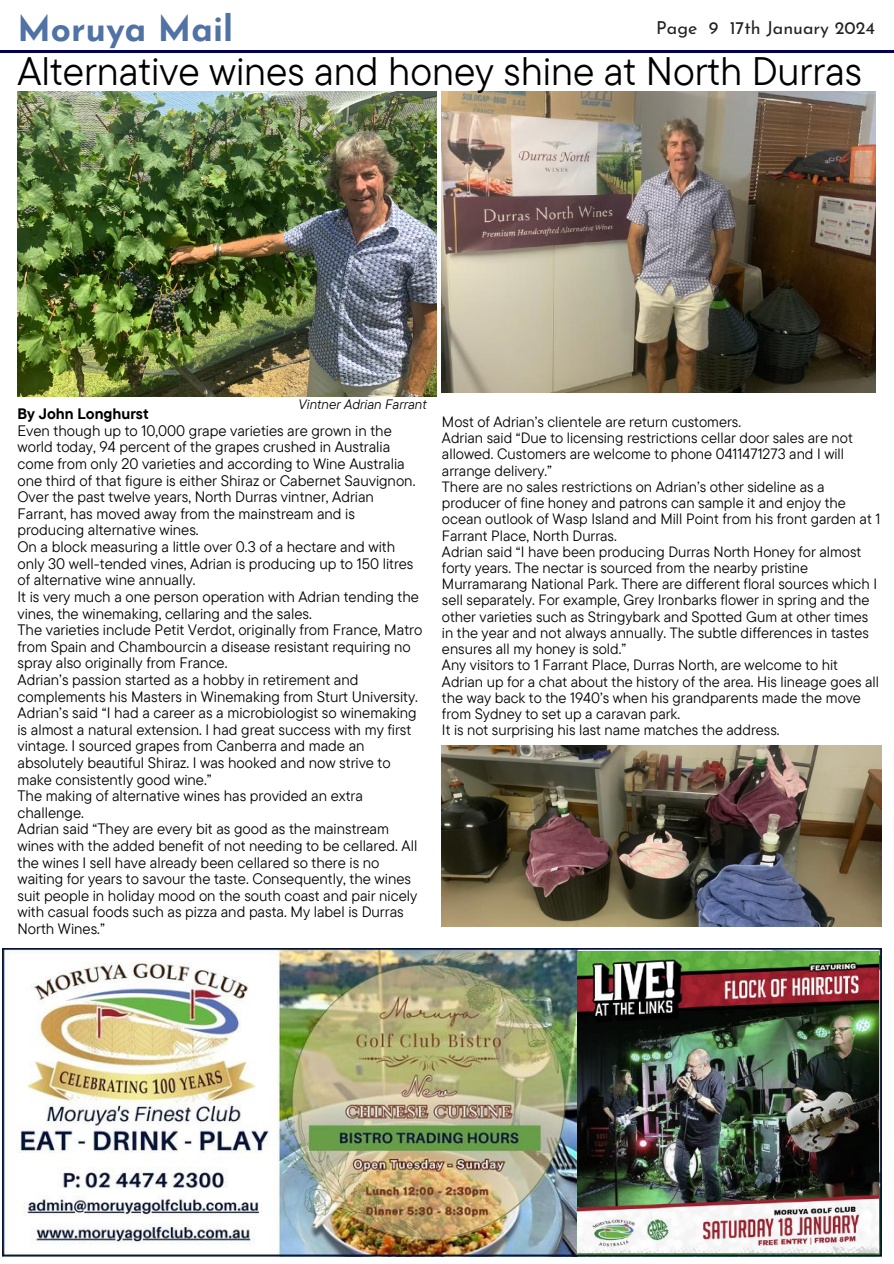
<style>
.page{position:relative;width:894px;height:1264px;background:#fff}
.page>*{position:absolute;margin:0;border:0;box-sizing:border-box;transform-origin:0 0}
.t1{font:39.6px "TT Commons Pro";color:#000}
.t2{font:700 35.25px "Josefin Sans";color:#5072a4}
.t3{font:17.85px "Josefin Sans";color:#222}
.t4{font:15.15px/16.6px "TT Commons Pro";color:#000}
.t5{font:700 15.15px "TT Commons Pro";color:#000}
.t6{font:14.85px/16.2px "TT Commons Pro";color:#000}
.t7{font:italic 13.65px "TT Commons Pro";color:#000}
</style>
<div class="page">
<hr style="left:0;top:50px;width:893px;height:2px;background:#000259">
<img style="left:3px;top:948px;width:878px;height:307px">
<img style="left:577px;top:951px;width:301px;height:301px">
<img style="left:18px;top:92px;width:418px;height:305px">
<img style="left:442px;top:92px;width:433px;height:300px">
<img style="left:442px;top:745px;width:438px;height:181px">
<h2 class="t2" style="left:17px;top:14px;width:217px">Moruya Mail</h2>
<p class="t3" style="left:656px;top:21px;width:220px">Page 9 17th January 2024</p>
<h1 class="t1" style="left:17px;top:46px;width:845px">Alternative wines and honey shine at North Durras</h1>
<p class="t7" style="left:298px;top:395px;width:130px">Vintner Adrian Farrant</p>
<p class="t5" style="left:17px;top:404px;width:133px">By John Longhurst</p>
<p class="t4" style="left:17px;top:422px;width:406px">Even though up to 10,000 grape varieties are grown in the world today, 94 percent of the grapes crushed in Australia come from only 20 varieties and according to Wine Australia one third of that figure is either Shiraz or Cabernet Sauvignon.<br>Over the past twelve years, North Durras vintner, Adrian Farrant, has moved away from the mainstream and is producing alternative wines.<br>On a block measuring a little over 0.3 of a hectare and with only 30 well-tended vines, Adrian is producing up to 150 litres of alternative wine annually.<br>It is very much a one person operation with Adrian tending the vines, the winemaking, cellaring and the sales.<br>The varieties include Petit Verdot, originally from France, Matro from Spain and Chambourcin a disease resistant requiring no spray also originally from France.<br>Adrian’s passion started as a hobby in retirement and complements his Masters in Winemaking from Sturt University.<br>Adrian’s said “I had a career as a microbiologist so winemaking is almost a natural extension. I had great success with my first vintage. I sourced grapes from Canberra and made an absolutely beautiful Shiraz. I was hooked and now strive to make consistently good wine.”<br>The making of alternative wines has provided an extra challenge.<br>Adrian said “They are every bit as good as the mainstream wines with the added benefit of not needing to be cellared. All the wines I sell have already been cellared so there is no waiting for years to savour the taste. Consequently, the wines suit people in holiday mood on the south coast and pair nicely with casual foods such as pizza and pasta. My label is Durras North Wines.”</p>
<p class="t6" style="left:442px;top:413px;width:439px">Most of Adrian’s clientele are return customers.<br>Adrian said “Due to licensing restrictions cellar door sales are not allowed. Customers are welcome to phone 0411471273 and I will arrange delivery.”<br>There are no sales restrictions on Adrian’s other sideline as a producer of fine honey and patrons can sample it and enjoy the ocean outlook of Wasp Island and Mill Point from his front garden at 1<br>Farrant Place, North Durras.<br>Adrian said “I have been producing Durras North Honey for almost forty years. The nectar is sourced from the nearby pristine Murramarang National Park. There are different floral sources which I sell separately. For example, Grey Ironbarks flower in spring and the other varieties such as Stringybark and Spotted Gum at other times in the year and not always annually. The subtle differences in tastes ensures all my honey is sold.”<br>Any visitors to 1 Farrant Place, Durras North, are welcome to hit Adrian up for a chat about the history of the area. His lineage goes all the way back to the 1940’s when his grandparents made the move from Sydney to set up a caravan park.<br>It is not surprising his last name matches the address.</p>
</div>
